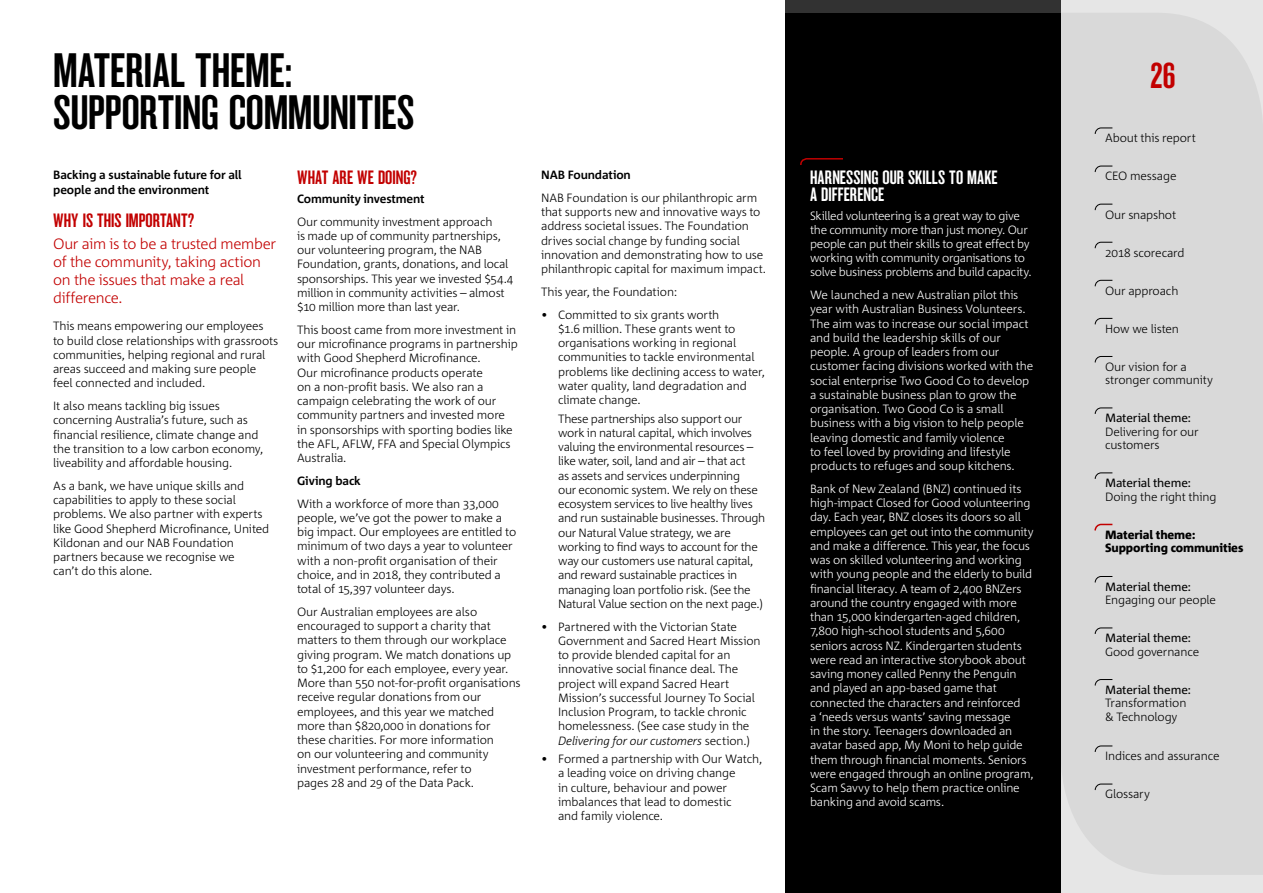
<style>
.page{position:relative;width:1263px;height:893px;background:#fff}
.page>*{position:absolute;margin:0;border:0;box-sizing:border-box;transform-origin:0 0}
.t1{font:45px/42px "NAB Impact";letter-spacing:-.005em;color:#000}
.t2{font:33.6px "NAB Impact";color:#c20000}
.t3{font:18px/16.5px "NAB Impact";letter-spacing:.005em;color:#fff}
.t4{font:18px "NAB Impact";color:#c20000}
.t5{font:300 15px/18px "Corpid";letter-spacing:-.025em;color:#c20000}
.t6{font:300 12px/14.2px "Corpid";letter-spacing:-.015em;color:#000}
.t7{font:300 12px/14.2px "Corpid";letter-spacing:-.02em;color:#fff}
.t8{font:700 12px/14.2px "Corpid";letter-spacing:-.01em;color:#000}
.t9{font:12px "Corpid";letter-spacing:-.01em;color:#000}
.t10{font:800 12px/13.5px "Corpid";letter-spacing:-.01em;color:#000}
.s1{font-style:italic}
</style>
<div class="page">
<div style="left:785px;top:0;width:291px;height:893px;background:#000"></div>
<svg style="left:800px;top:158px;width:43px;height:7px"></svg>
<div style="left:785px;top:0;width:276px;height:13px;background:#323232"></div>
<div style="left:1061px;top:0;width:202px;height:893px;background:#e6e6e6"></div>
<div style="left:1061px;top:13px;width:202px;height:862px;background:#d9d9d9"></div>
<svg style="left:1094px;top:127px;width:19px;height:8px"></svg>
<svg style="left:1094px;top:165px;width:19px;height:8px"></svg>
<svg style="left:1094px;top:241px;width:19px;height:8px"></svg>
<svg style="left:1094px;top:203px;width:19px;height:8px"></svg>
<svg style="left:1094px;top:280px;width:19px;height:7px"></svg>
<svg style="left:1094px;top:318px;width:19px;height:7px"></svg>
<svg style="left:1094px;top:407px;width:19px;height:8px"></svg>
<svg style="left:1094px;top:356px;width:19px;height:7px"></svg>
<svg style="left:1094px;top:472px;width:19px;height:8px"></svg>
<svg style="left:1094px;top:576px;width:19px;height:7px"></svg>
<svg style="left:1094px;top:627px;width:19px;height:8px"></svg>
<svg style="left:1094px;top:679px;width:19px;height:7px"></svg>
<svg style="left:1094px;top:745px;width:19px;height:8px"></svg>
<svg style="left:1094px;top:783px;width:19px;height:8px"></svg>
<div style="left:1090px;top:523px;width:161px;height:34px;background:#d9d9d9"></div>
<svg style="left:1094px;top:523px;width:19px;height:8px"></svg>
<h1 class="t1" style="left:53px;top:52px;width:363px">MATERIAL THEME:<br>SUPPORTING COMMUNITIES</h1>
<p class="t8" style="left:53px;top:168px;width:190px">Backing a sustainable future for all people and the environment</p>
<h3 class="t4" style="left:53px;top:213px;width:143px">WHY IS THIS IMPORTANT?</h3>
<p class="t5" style="left:53px;top:235px;width:224px">Our aim is to be a trusted member of the community, taking action on the issues that make a real difference.</p>
<p class="t6" style="left:53px;top:319px;width:227px">This means empowering our employees<br>to build close relationships with grassroots communities, helping regional and rural areas succeed and making sure people feel connected and included.</p>
<p class="t6" style="left:53px;top:399px;width:212px">It also means tackling big issues concerning Australia’s future, such as financial resilience, climate change and the transition to a low carbon economy, liveability and affordable housing.</p>
<p class="t6" style="left:53px;top:479px;width:218px">As a bank, we have unique skills and capabilities to apply to these social problems. We also partner with experts like Good Shepherd Microfinance, United Kildonan and our NAB Foundation partners because we recognise we<br>can’t do this alone.</p>
<h3 class="t4" style="left:297px;top:170px;width:121px">WHAT ARE WE DOING?</h3>
<p class="t8" style="left:297px;top:192px;width:129px">Community investment</p>
<p class="t6" style="left:297px;top:215px;width:218px">Our community investment approach<br>is made up of community partnerships, our volunteering program, the NAB Foundation, grants, donations, and local sponsorships. This year we invested $54.4 million in community activities – almost $10 million more than last year.</p>
<p class="t6" style="left:297px;top:323px;width:222px">This boost came from more investment in our microfinance programs in partnership with Good Shepherd Microfinance.<br>Our microfinance products operate<br>on a non-profit basis. We also ran a campaign celebrating the work of our community partners and invested more in sponsorships with sporting bodies like the AFL, AFLW, FFA and Special Olympics Australia.</p>
<p class="t8" style="left:297px;top:474px;width:65px">Giving back</p>
<p class="t6" style="left:297px;top:496px;width:221px">With a workforce of more than 33,000 people, we’ve got the power to make a big impact. Our employees are entitled to minimum of two days a year to volunteer with a non-profit organisation of their choice, and in 2018, they contributed a total of 15,397 volunteer days.</p>
<p class="t6" style="left:297px;top:605px;width:225px">Our Australian employees are also encouraged to support a charity that matters to them through our workplace giving program. We match donations up to $1,200 for each employee, every year.<br>More than 550 not-for-profit organisations receive regular donations from our employees, and this year we matched more than $820,000 in donations for these charities. For more information<br>on our volunteering and community investment performance, refer to<br>pages 28 and 29 of the Data Pack.</p>
<p class="t8" style="left:541px;top:168px;width:91px">NAB Foundation</p>
<p class="t6" style="left:541px;top:191px;width:227px">NAB Foundation is our philanthropic arm that supports new and innovative ways to address societal issues. The Foundation drives social change by funding social innovation and demonstrating how to use philanthropic capital for maximum impact.</p>
<p class="t6" style="left:541px;top:285px;width:138px">This year, the Foundation:</p>
<p class="t6" style="left:558px;top:308px;width:208px;text-indent:-17px">• Committed to six grants worth<br>$1.6 million. These grants went to organisations working in regional communities to tackle environmental problems like declining access to water, water quality, land degradation and climate change.</p>
<p class="t6" style="left:558px;top:412px;width:209px">These partnerships also support our work in natural capital, which involves valuing the environmental resources – like water, soil, land and air – that act<br>as assets and services underpinning<br>our economic system. We rely on these ecosystem services to live healthy lives and run sustainable businesses. Through our Natural Value strategy, we are working to find ways to account for the way our customers use natural capital, and reward sustainable practices in managing loan portfolio risk. (See the Natural Value section on the next page.)</p>
<p class="t6" style="left:558px;top:619px;width:204px;text-indent:-17px">• Partnered with the Victorian State Government and Sacred Heart Mission to provide blended capital for an innovative social finance deal. The project will expand Sacred Heart Mission’s successful Journey To Social Inclusion Program, to tackle chronic homelessness. (See case study in the <span class="s1">Delivering for our customers</span> section.)</p>
<p class="t6" style="left:558px;top:752px;width:206px;text-indent:-17px">• Formed a partnership with Our Watch, a leading voice on driving change<br>in culture, behaviour and power imbalances that lead to domestic<br>and family violence.</p>
<h3 class="t3" style="left:810px;top:171px;width:189px">HARNESSING OUR SKILLS TO MAKE<br>A DIFFERENCE</h3>
<p class="t7" style="left:810px;top:208px;width:223px">Skilled volunteering is a great way to give the community more than just money. Our people can put their skills to great effect by working with community organisations to solve business problems and build capacity.</p>
<p class="t7" style="left:810px;top:288px;width:225px">We launched a new Australian pilot this year with Australian Business Volunteers.<br>The aim was to increase our social impact and build the leadership skills of our people. A group of leaders from our customer facing divisions worked with the social enterprise Two Good Co to develop a sustainable business plan to grow the organisation. Two Good Co is a small business with a big vision to help people leaving domestic and family violence<br>to feel loved by providing and lifestyle products to refuges and soup kitchens.</p>
<p class="t7" style="left:810px;top:482px;width:225px">Bank of New Zealand (BNZ) continued its high-impact Closed for Good volunteering day. Each year, BNZ closes its doors so all employees can get out into the community and make a difference. This year, the focus was on skilled volunteering and working with young people and the elderly to build financial literacy. A team of 2,400 BNZers around the country engaged with more than 15,000 kindergarten-aged children, 7,800 high-school students and 5,600 seniors across NZ. Kindergarten students were read an interactive storybook about saving money called Penny the Penguin and played an app-based game that connected the characters and reinforced<br>a ‘needs versus wants’ saving message<br>in the story. Teenagers downloaded an avatar based app, My Moni to help guide them through financial moments. Seniors were engaged through an online program, Scam Savvy to help them practice online banking and avoid scams.</p>
<h2 class="t2" style="left:1150px;top:61px;width:27px">26</h2>
<p class="t6" style="left:1105px;top:131px;width:92px">About this report</p>
<p class="t6" style="left:1105px;top:169px;width:73px">CEO message</p>
<p class="t6" style="left:1105px;top:207px;width:73px">Our snapshot</p>
<p class="t6" style="left:1105px;top:245px;width:81px">2018 scorecard</p>
<p class="t6" style="left:1105px;top:283px;width:75px">Our approach</p>
<p class="t6" style="left:1105px;top:322px;width:75px">How we listen</p>
<p class="t6" style="left:1105px;top:360px;width:109px;line-height:13.5px">Our vision for a stronger community</p>
<p class="t9" style="left:1105px;top:412px;width:88px">Material theme:</p>
<p class="t6" style="left:1105px;top:425px;width:95px;line-height:13.5px">Delivering for our customers</p>
<p class="t9" style="left:1105px;top:476px;width:88px">Material theme:</p>
<p class="t6" style="left:1105px;top:490px;width:113px">Doing the right thing</p>
<p class="t9" style="left:1133px;top:528px;width:60px">rial theme:</p>
<p class="t6" style="left:1131px;top:541px;width:106px">orting communities</p>
<p class="t9" style="left:1105px;top:580px;width:88px">Material theme:</p>
<p class="t6" style="left:1105px;top:593px;width:113px">Engaging our people</p>
<p class="t9" style="left:1105px;top:632px;width:88px">Material theme:</p>
<p class="t6" style="left:1105px;top:645px;width:96px">Good governance</p>
<p class="t9" style="left:1105px;top:683px;width:88px">Material theme:</p>
<p class="t6" style="left:1105px;top:697px;width:83px;line-height:13.5px">Transformation &amp; Technology</p>
<p class="t6" style="left:1105px;top:749px;width:116px">Indices and assurance</p>
<p class="t6" style="left:1105px;top:787px;width:46px">Glossary</p>
<p class="t10" style="left:1105px;top:528px;width:140px">Material theme:<br>Supporting communities</p>
</div>
